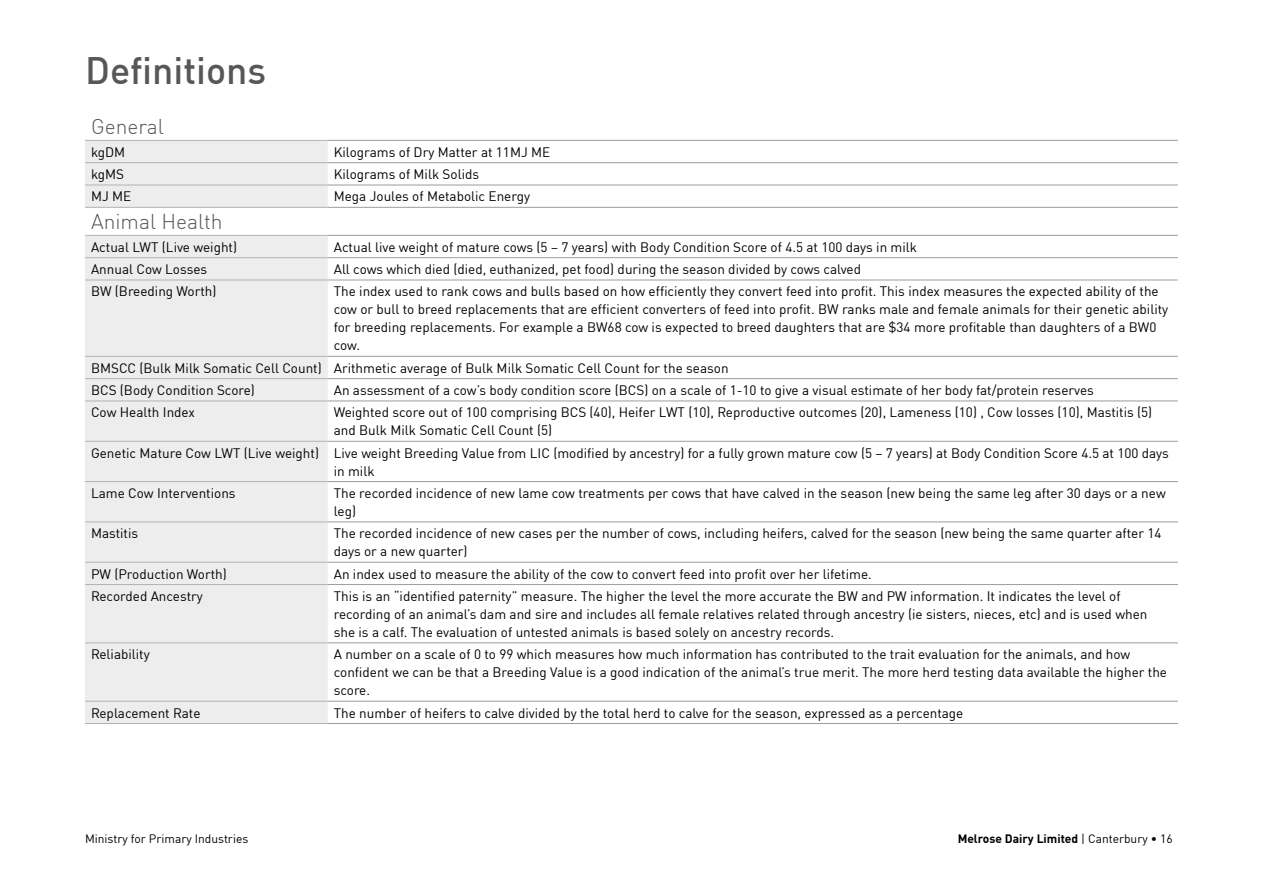
<style>
.page{position:relative;width:1263px;height:893px;background:#fff}
.page>*{position:absolute;margin:0;border:0;box-sizing:border-box;transform-origin:0 0}
.Gray_page_title{font:500 37.5px "DIN";color:#575756}
.Heading_2_left{font:300 21px "DIN";color:#575756}
.Tables_text{font:13.5px/18px "DIN";color:#000}
.t1{font:700 12px "DIN";color:#000}
.t2{font:12px "DIN";color:#000}
.s1{font-weight:400}
</style>
<div class="page">
<div style="left:85px;top:141px;width:243px;height:582px;background:#ededed"></div>
<div style="left:85px;top:207px;width:243px;height:28px;background:#fff"></div>
<hr style="left:328px;top:140px;width:850px;height:1px;background:#9d9d9c">
<hr style="left:328px;top:162px;width:850px;height:1px;background:#9d9d9c">
<hr style="left:328px;top:185px;width:850px;height:1px;background:#9d9d9c">
<hr style="left:328px;top:207px;width:850px;height:1px;background:#9d9d9c">
<hr style="left:328px;top:235px;width:850px;height:1px;background:#9d9d9c">
<hr style="left:328px;top:257px;width:850px;height:1px;background:#9d9d9c">
<hr style="left:328px;top:280px;width:850px;height:1px;background:#9d9d9c">
<hr style="left:328px;top:356px;width:850px;height:1px;background:#9d9d9c">
<hr style="left:328px;top:378px;width:850px;height:1px;background:#9d9d9c">
<hr style="left:328px;top:401px;width:850px;height:1px;background:#9d9d9c">
<hr style="left:328px;top:441px;width:850px;height:1px;background:#9d9d9c">
<hr style="left:328px;top:481px;width:850px;height:1px;background:#9d9d9c">
<hr style="left:328px;top:521px;width:850px;height:1px;background:#9d9d9c">
<hr style="left:328px;top:562px;width:850px;height:1px;background:#9d9d9c">
<hr style="left:328px;top:584px;width:850px;height:1px;background:#9d9d9c">
<hr style="left:328px;top:642px;width:850px;height:1px;background:#9d9d9c">
<hr style="left:328px;top:701px;width:850px;height:1px;background:#9d9d9c">
<hr style="left:328px;top:723px;width:850px;height:1px;background:#9d9d9c">
<hr style="left:85px;top:140px;width:243px;height:1px;background:#b3b2b2">
<hr style="left:85px;top:162px;width:243px;height:1px;background:#b3b2b2">
<hr style="left:85px;top:185px;width:243px;height:1px;background:#b3b2b2">
<hr style="left:85px;top:207px;width:243px;height:1px;background:#b3b2b2">
<hr style="left:85px;top:235px;width:243px;height:1px;background:#b3b2b2">
<hr style="left:85px;top:257px;width:243px;height:1px;background:#b3b2b2">
<hr style="left:85px;top:280px;width:243px;height:1px;background:#b3b2b2">
<hr style="left:85px;top:356px;width:243px;height:1px;background:#b3b2b2">
<hr style="left:85px;top:378px;width:243px;height:1px;background:#b3b2b2">
<hr style="left:85px;top:401px;width:243px;height:1px;background:#b3b2b2">
<hr style="left:85px;top:441px;width:243px;height:1px;background:#b3b2b2">
<hr style="left:85px;top:481px;width:243px;height:1px;background:#b3b2b2">
<hr style="left:85px;top:521px;width:243px;height:1px;background:#b3b2b2">
<hr style="left:85px;top:562px;width:243px;height:1px;background:#b3b2b2">
<hr style="left:85px;top:584px;width:243px;height:1px;background:#b3b2b2">
<hr style="left:85px;top:642px;width:243px;height:1px;background:#b3b2b2">
<hr style="left:85px;top:701px;width:243px;height:1px;background:#b3b2b2">
<hr style="left:85px;top:723px;width:243px;height:1px;background:#b3b2b2">
<p class="Gray_page_title" style="left:85px;top:46px;width:183px">Definitions</p>
<p class="Heading_2_left" style="left:91px;top:114px;width:74px">General</p>
<p class="Tables_text" style="left:91px;top:143px;width:36px">kgDM</p>
<p class="Tables_text" style="left:334px;top:143px;width:218px">Kilograms of Dry Matter at 11MJ ME</p>
<p class="Tables_text" style="left:91px;top:165px;width:34px">kgMS</p>
<p class="Tables_text" style="left:334px;top:165px;width:147px">Kilograms of Milk Solids</p>
<p class="Tables_text" style="left:91px;top:187px;width:42px">MJ ME</p>
<p class="Tables_text" style="left:334px;top:187px;width:198px">Mega Joules of Metabolic Energy</p>
<p class="Heading_2_left" style="left:91px;top:209px;width:133px">Animal Health</p>
<p class="Tables_text" style="left:91px;top:238px;width:148px">Actual LWT (Live weight)</p>
<p class="Tables_text" style="left:334px;top:238px;width:585px">Actual live weight of mature cows (5 – 7 years) with Body Condition Score of 4.5 at 100 days in milk</p>
<p class="Tables_text" style="left:91px;top:260px;width:118px">Annual Cow Losses</p>
<p class="Tables_text" style="left:334px;top:260px;width:529px">All cows which died (died, euthanized, pet food) during the season divided by cows calved</p>
<p class="Tables_text" style="left:91px;top:282px;width:127px">BW (Breeding Worth)</p>
<p class="Tables_text" style="left:334px;top:282px;width:836px">The index used to rank cows and bulls based on how efficiently they convert feed into profit. This index measures the expected ability of the cow or bull to breed replacements that are efficient converters of feed into profit. BW ranks male and female animals for their genetic ability for breeding replacements. For example a BW68 cow is expected to breed daughters that are $34 more profitable than daughters of a BW0 cow.</p>
<p class="Tables_text" style="left:91px;top:359px;width:232px">BMSCC (Bulk Milk Somatic Cell Count)</p>
<p class="Tables_text" style="left:334px;top:359px;width:396px">Arithmetic average of Bulk Milk Somatic Cell Count for the season</p>
<p class="Tables_text" style="left:91px;top:381px;width:165px">BCS (Body Condition Score)</p>
<p class="Tables_text" style="left:334px;top:381px;width:762px">An assessment of a cow’s body condition score (BCS) on a scale of 1-10 to give a visual estimate of her body fat/protein reserves</p>
<p class="Tables_text" style="left:91px;top:403px;width:105px">Cow Health Index</p>
<p class="Tables_text" style="left:334px;top:403px;width:820px">Weighted score out of 100 comprising BCS (40), Heifer LWT (10), Reproductive outcomes (20), Lameness (10) , Cow losses (10), Mastitis (5) and Bulk Milk Somatic Cell Count (5)</p>
<p class="Tables_text" style="left:91px;top:443px;width:229px">Genetic Mature Cow LWT (Live weight)</p>
<p class="Tables_text" style="left:334px;top:443px;width:837px">Live weight Breeding Value from LIC (modified by ancestry) for a fully grown mature cow (5 – 7 years) at Body Condition Score 4.5 at 100 days in milk</p>
<p class="Tables_text" style="left:91px;top:484px;width:146px">Lame Cow Interventions</p>
<p class="Tables_text" style="left:334px;top:484px;width:833px">The recorded incidence of new lame cow treatments per cows that have calved in the season (new being the same leg after 30 days or a new leg)</p>
<p class="Tables_text" style="left:91px;top:524px;width:49px">Mastitis</p>
<p class="Tables_text" style="left:334px;top:524px;width:829px">The recorded incidence of new cases per the number of cows, including heifers, calved for the season (new being the same quarter after 14 days or a new quarter)</p>
<p class="Tables_text" style="left:91px;top:564px;width:137px">PW (Production Worth)</p>
<p class="Tables_text" style="left:334px;top:564px;width:540px">An index used to measure the ability of the cow to convert feed into profit over her lifetime.</p>
<p class="Tables_text" style="left:91px;top:587px;width:113px">Recorded Ancestry</p>
<p class="Tables_text" style="left:334px;top:587px;width:815px">This is an “identified paternity” measure. The higher the level the more accurate the BW and PW information. It indicates the level of recording of an animal’s dam and sire and includes all female relatives related through ancestry (ie sisters, nieces, etc) and is used when she is a calf. The evaluation of untested animals is based solely on ancestry records.</p>
<p class="Tables_text" style="left:91px;top:645px;width:60px">Reliability</p>
<p class="Tables_text" style="left:334px;top:645px;width:835px">A number on a scale of 0 to 99 which measures how much information has contributed to the trait evaluation for the animals, and how confident we can be that a Breeding Value is a good indication of the animal’s true merit. The more herd testing data available the higher the score.</p>
<p class="Tables_text" style="left:91px;top:703px;width:111px">Replacement Rate</p>
<p class="Tables_text" style="left:334px;top:703px;width:631px">The number of heifers to calve divided by the total herd to calve for the season, expressed as a percentage</p>
<p class="t2" style="left:85px;top:831px;width:165px">Ministry for Primary Industries</p>
<p class="t1" style="left:958px;top:830px;width:216px">Melrose Dairy Limited <span class="s1">| Canterbury • 16</span></p>
</div>
